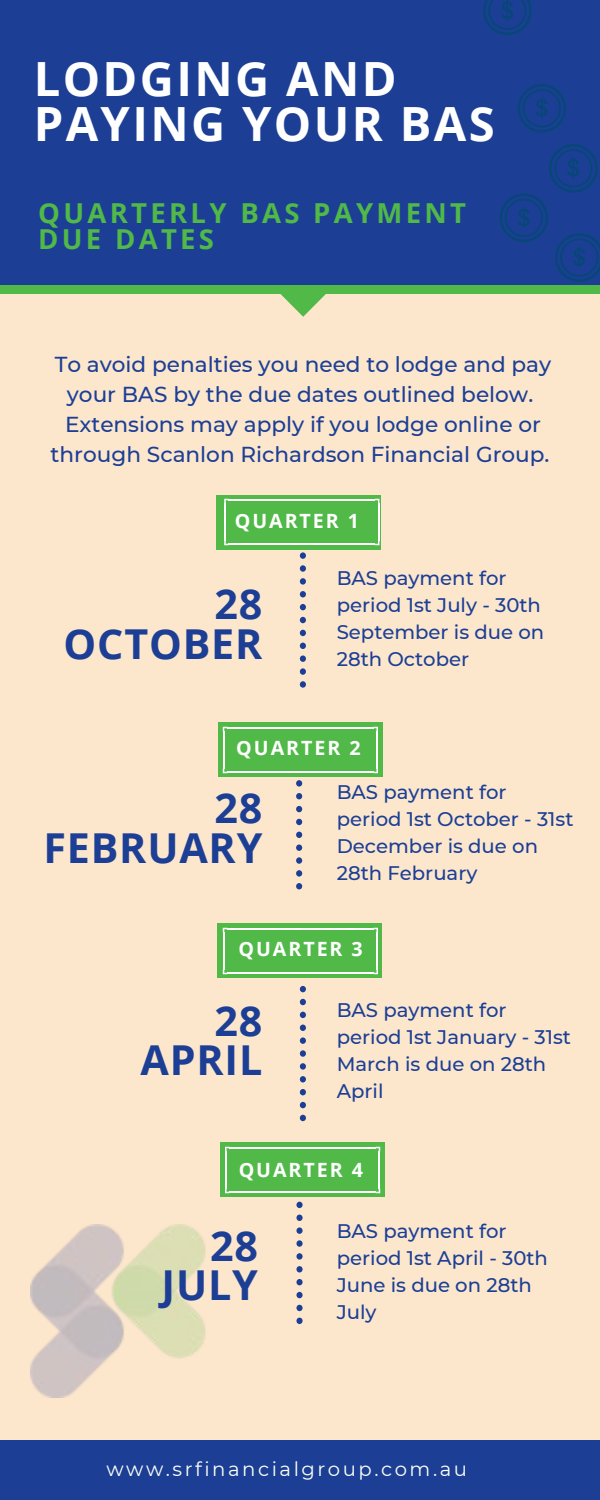
<style>
.page{position:relative;width:600px;height:1500px;background:#fce7cd}
.page>*{position:absolute;margin:0;border:0;box-sizing:border-box;transform-origin:0 0}
.t1{font:700 47.2px/44.2px "Open Sans";letter-spacing:.05em;color:#fff}
.t2{font:700 41.3px/39.8px "Open Sans";letter-spacing:.02em;color:#1c3f95;text-align:right}
.t3{font:700 27.5px/25.5px "Open Sans";letter-spacing:.12em;color:#50b948}
.t4{font:500 21.6px/30px "Montserrat";color:#1c3f95;text-align:center}
.t5{font:500 19.6px/27px "Montserrat";color:#1c3f95}
.t6{font:700 19.6px "Open Sans";letter-spacing:.1em;color:#fff}
.t7{font:19.6px "Montserrat";letter-spacing:.13em;color:#fbfff7}
</style>
<div class="page">
<div style="left:0;top:0;width:600px;height:292px;background:#1c3f95"></div>
<svg style="left:518px;top:84px;width:48px;height:49px"></svg>
<div style="left:217px;top:495px;width:164px;height:55px;background:#50b948"></div>
<hr style="left:378px;top:503px;width:1px;height:38px;background:#fff">
<hr style="left:224px;top:503px;width:2px;height:38px;background:#fff">
<hr style="left:229px;top:499px;width:146px;height:1px;background:#fff">
<hr style="left:229px;top:544px;width:146px;height:1px;background:#fff">
<svg style="left:224px;top:499px;width:5px;height:4px"></svg>
<svg style="left:224px;top:541px;width:5px;height:4px"></svg>
<svg style="left:300px;top:617px;width:6px;height:6px"></svg>
<svg style="left:300px;top:604px;width:6px;height:6px"></svg>
<svg style="left:300px;top:630px;width:6px;height:6px"></svg>
<div style="left:300px;top:578px;width:6px;height:7px;background:#1c3f95;border-radius:50%"></div>
<svg style="left:300px;top:681px;width:6px;height:7px"></svg>
<div style="left:300px;top:565px;width:6px;height:7px;background:#1c3f95;border-radius:50%"></div>
<div style="left:300px;top:668px;width:6px;height:7px;background:#1c3f95;border-radius:50%"></div>
<div style="left:300px;top:655px;width:6px;height:7px;background:#1c3f95;border-radius:50%"></div>
<svg style="left:300px;top:643px;width:6px;height:6px"></svg>
<svg style="left:300px;top:591px;width:6px;height:6px"></svg>
<div style="left:300px;top:552px;width:6px;height:7px;background:#1c3f95;border-radius:50%"></div>
<div style="left:300px;top:1050px;width:6px;height:7px;background:#1c3f95;border-radius:50%"></div>
<div style="left:300px;top:1037px;width:6px;height:7px;background:#1c3f95;border-radius:50%"></div>
<div style="left:300px;top:1063px;width:6px;height:7px;background:#1c3f95;border-radius:50%"></div>
<svg style="left:300px;top:1012px;width:6px;height:6px"></svg>
<svg style="left:300px;top:1115px;width:6px;height:6px"></svg>
<svg style="left:300px;top:999px;width:6px;height:6px"></svg>
<svg style="left:300px;top:1102px;width:6px;height:6px"></svg>
<svg style="left:300px;top:1089px;width:6px;height:6px"></svg>
<div style="left:300px;top:1076px;width:6px;height:7px;background:#1c3f95;border-radius:50%"></div>
<svg style="left:300px;top:1025px;width:6px;height:6px"></svg>
<svg style="left:300px;top:986px;width:6px;height:6px"></svg>
<svg style="left:296px;top:819px;width:6px;height:6px"></svg>
<svg style="left:296px;top:806px;width:6px;height:6px"></svg>
<svg style="left:296px;top:832px;width:6px;height:6px"></svg>
<div style="left:296px;top:780px;width:6px;height:7px;background:#1c3f95;border-radius:50%"></div>
<svg style="left:296px;top:883px;width:6px;height:6px"></svg>
<div style="left:296px;top:870px;width:6px;height:7px;background:#1c3f95;border-radius:50%"></div>
<div style="left:296px;top:857px;width:6px;height:7px;background:#1c3f95;border-radius:50%"></div>
<div style="left:296px;top:844px;width:6px;height:7px;background:#1c3f95;border-radius:50%"></div>
<svg style="left:296px;top:793px;width:6px;height:6px"></svg>
<div style="left:297px;top:1253px;width:6px;height:7px;background:#1c3f95;border-radius:50%"></div>
<div style="left:297px;top:1240px;width:6px;height:7px;background:#1c3f95;border-radius:50%"></div>
<div style="left:297px;top:1266px;width:6px;height:7px;background:#1c3f95;border-radius:50%"></div>
<svg style="left:297px;top:1215px;width:6px;height:6px"></svg>
<svg style="left:297px;top:1318px;width:6px;height:6px"></svg>
<svg style="left:297px;top:1202px;width:6px;height:6px"></svg>
<svg style="left:297px;top:1305px;width:6px;height:6px"></svg>
<svg style="left:297px;top:1292px;width:6px;height:6px"></svg>
<svg style="left:297px;top:1279px;width:6px;height:6px"></svg>
<div style="left:297px;top:1227px;width:6px;height:7px;background:#1c3f95;border-radius:50%"></div>
<div style="left:218px;top:722px;width:164px;height:55px;background:#50b948"></div>
<hr style="left:376px;top:731px;width:2px;height:38px;background:#fff">
<hr style="left:223px;top:731px;width:1px;height:38px;background:#fff">
<hr style="left:227px;top:727px;width:146px;height:1px;background:#fff">
<hr style="left:227px;top:772px;width:146px;height:1px;background:#fff">
<svg style="left:373px;top:727px;width:5px;height:4px"></svg>
<svg style="left:223px;top:727px;width:4px;height:4px"></svg>
<svg style="left:373px;top:769px;width:5px;height:4px"></svg>
<svg style="left:223px;top:769px;width:4px;height:4px"></svg>
<div style="left:218px;top:923px;width:164px;height:55px;background:#50b948"></div>
<hr style="left:376px;top:932px;width:2px;height:38px;background:#fff">
<hr style="left:223px;top:932px;width:1px;height:38px;background:#fff">
<hr style="left:227px;top:928px;width:146px;height:1px;background:#fff">
<hr style="left:227px;top:973px;width:146px;height:1px;background:#fff">
<svg style="left:373px;top:928px;width:5px;height:4px"></svg>
<svg style="left:223px;top:928px;width:4px;height:4px"></svg>
<svg style="left:373px;top:970px;width:5px;height:4px"></svg>
<svg style="left:223px;top:970px;width:4px;height:4px"></svg>
<div style="left:221px;top:1142px;width:164px;height:55px;background:#50b948"></div>
<hr style="left:379px;top:1151px;width:1px;height:38px;background:#fff">
<hr style="left:225px;top:1151px;width:2px;height:38px;background:#fff">
<hr style="left:230px;top:1147px;width:146px;height:1px;background:#fff">
<hr style="left:230px;top:1192px;width:146px;height:1px;background:#fff">
<svg style="left:376px;top:1147px;width:4px;height:4px"></svg>
<svg style="left:225px;top:1147px;width:5px;height:4px"></svg>
<svg style="left:376px;top:1189px;width:4px;height:4px"></svg>
<svg style="left:225px;top:1189px;width:5px;height:4px"></svg>
<div style="left:0;top:1441px;width:600px;height:59px;background:#1c3f95"></div>
<img style="left:30px;top:1225px;width:176px;height:173px">
<svg style="left:483px;top:0;width:49px;height:35px"></svg>
<svg style="left:500px;top:144px;width:100px;height:138px"></svg>
<div style="left:0;top:286px;width:600px;height:8px;background:#50b948"></div>
<svg style="left:280px;top:294px;width:46px;height:23px"></svg>
<hr style="left:0;top:285px;width:600px;height:2px;background:#50b948">
<h1 class="t1" style="left:34px;top:56px;width:463px">LODGING AND<br>PAYING YOUR BAS</h1>
<h3 class="t3" style="left:38px;top:200px;width:429px">QUARTERLY BAS PAYMENT<br>DUE DATES</h3>
<p class="t4" style="left:51px;top:348px;width:502px">To avoid penalties you need to lodge and pay your BAS by the due dates outlined below.<br>Extensions may apply if you lodge online or through Scanlon Richardson Financial Group.</p>
<p class="t6" style="left:235px;top:507px;width:126px">QUARTER 1</p>
<h2 class="t2" style="left:64px;top:583px;width:200px">28<br>OCTOBER</h2>
<p class="t5" style="left:337px;top:564px;width:209px">BAS payment for period 1st July - 30th<br>September is due on<br>28th October</p>
<p class="t6" style="left:236px;top:734px;width:126px">QUARTER 2</p>
<h2 class="t2" style="left:43px;top:787px;width:221px">28<br>FEBRUARY</h2>
<p class="t5" style="left:337px;top:778px;width:238px">BAS payment for period 1st October - 31st<br>December is due on<br>28th February</p>
<p class="t6" style="left:239px;top:935px;width:126px">QUARTER 3</p>
<h2 class="t2" style="left:141px;top:1000px;width:123px">28<br>APRIL</h2>
<p class="t5" style="left:337px;top:996px;width:236px">BAS payment for period 1st January - 31st<br>March is due on 28th<br>April</p>
<p class="t6" style="left:239px;top:1156px;width:126px">QUARTER 4</p>
<h2 class="t2" style="left:162px;top:1225px;width:98px;line-height:39px">28<br>JULY</h2>
<p class="t5" style="left:337px;top:1216px;width:213px">BAS payment for period 1st April - 30th<br>June is due on 28th<br>July</p>
<p class="t7" style="left:106px;top:1456px;width:362px">www.srfinancialgroup.com.au</p>
</div>
